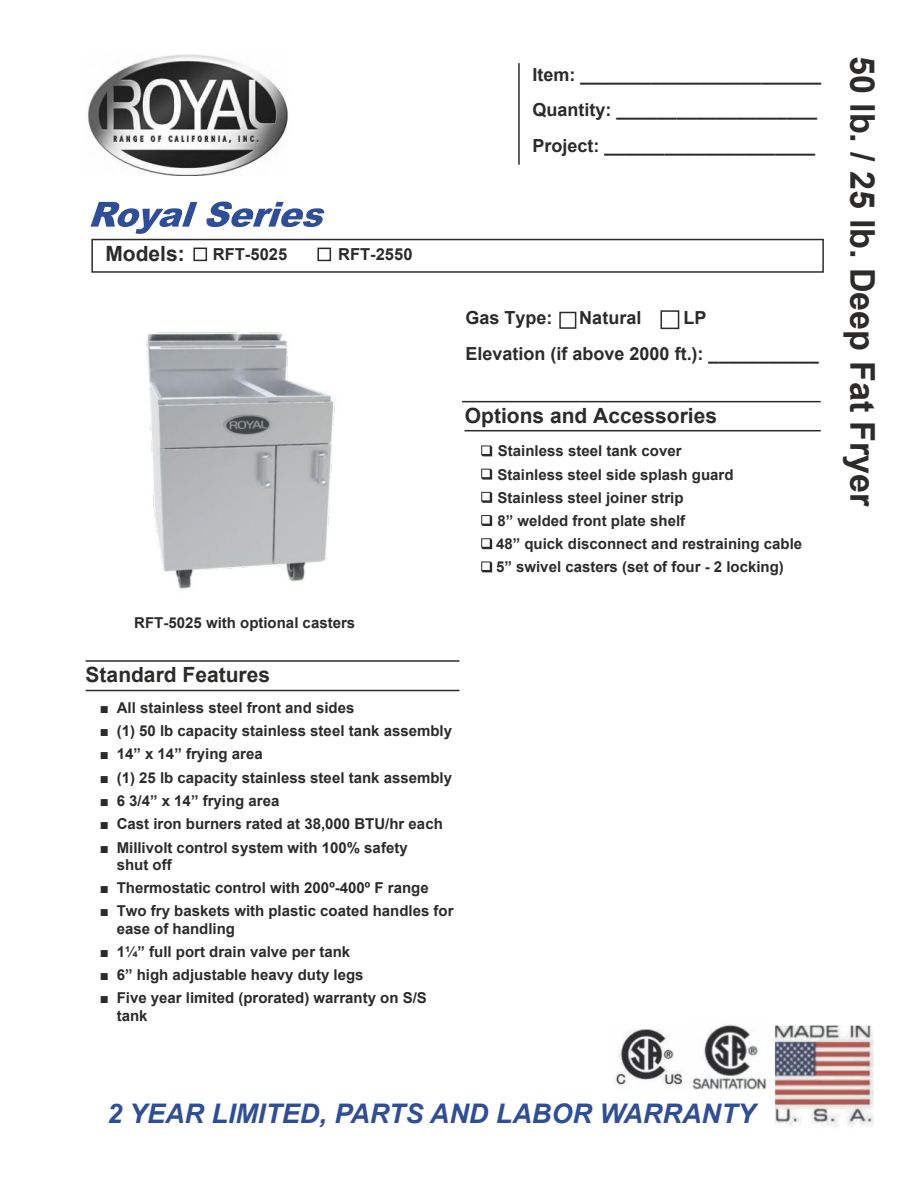
<style>
.page{position:relative;width:918px;height:1188px;background:#fff}
.page>*{position:absolute;margin:0;border:0;box-sizing:border-box;transform-origin:0 0}
.t1{font:700 34.05px "Arial";color:#2c2b2a}
.t2{font:italic 700 27px "Arial";color:#2f4e9a}
.t3{font:700 21px "Arial";color:#2c2b2a}
.t4{font:700 18px/35.7px "Arial";color:#2c2b2a}
.t5{font:700 16.5px "Arial";color:#2c2b2a}
.t6{font:700 15px/23.2px "Arial";color:#2c2b2a}
.s1{font-family:"Times New Roman"}
</style>
<div class="page">
<hr style="left:518px;top:63px;width:2px;height:102px;background:#2c2b2a">
<div style="left:91px;top:239px;width:733px;height:34px;border:2px solid #2c2b2a"></div>
<div style="left:559px;top:312px;width:17px;height:17px;border:2px solid #2c2b2a"></div>
<div style="left:661px;top:310px;width:18px;height:19px;border:2px solid #2c2b2a"></div>
<hr style="left:86px;top:660px;width:373px;height:2px;background:#2c2b2a">
<hr style="left:86px;top:690px;width:373px;height:1px;background:#2c2b2a">
<hr style="left:462px;top:401px;width:359px;height:1px;background:#2c2b2a">
<hr style="left:465px;top:430px;width:356px;height:1px;background:#2c2b2a">
<div style="left:193px;top:248px;width:14px;height:13px;border:2px solid #2c2b2a"></div>
<svg style="left:481px;top:445px;width:11px;height:11px"></svg>
<svg style="left:481px;top:469px;width:11px;height:11px"></svg>
<svg style="left:481px;top:492px;width:11px;height:11px"></svg>
<svg style="left:481px;top:515px;width:11px;height:11px"></svg>
<svg style="left:481px;top:538px;width:11px;height:11px"></svg>
<svg style="left:481px;top:561px;width:11px;height:11px"></svg>
<img style="left:87px;top:54px;width:201px;height:122px">
<svg style="left:91px;top:202px;width:106px;height:32px"></svg>
<svg style="left:206px;top:201px;width:118px;height:26px"></svg>
<img style="left:613px;top:1024px;width:260px;height:103px">
<img style="left:146px;top:332px;width:189px;height:258px">
<div style="left:317px;top:248px;width:14px;height:13px;border:2px solid #2c2b2a"></div>
<p class="t4" style="left:532px;top:58px;width:290px">Item: ________________________<br>Quantity: ____________________<br>Project: _____________________</p>
<h3 class="t3" style="left:105px;top:246px;width:81px">Models:</h3>
<p class="t5" style="left:213px;top:248px;width:76px">RFT-5025</p>
<p class="t5" style="left:338px;top:248px;width:76px">RFT-2550</p>
<p class="t4" style="left:465px;top:302px;width:355px">Gas Type:<br>Elevation (if above 2000 ft.): ___________</p>
<p class="t4" style="left:579px;top:302px;width:64px">Natural</p>
<p class="t4" style="left:683px;top:302px;width:24px">LP</p>
<h3 class="t3" style="left:465px;top:407px;width:254px">Options and Accessories</h3>
<p class="t6" style="left:496px;top:441px;width:308px">Stainless steel tank cover<br>Stainless steel side splash guard<br>Stainless steel joiner strip<br>8” welded front plate shelf<br>48” quick disconnect and restraining cable 5” swivel casters (set of four - 2 locking)</p>
<p class="t6" style="left:134px;top:613px;width:223px">RFT-5025 with optional casters</p>
<h3 class="t3" style="left:86px;top:667px;width:186px">Standard Features</h3>
<p class="t6" style="left:100px;top:697px;width:256px"><span class="s1">■</span> All stainless steel front and sides</p>
<p class="t6" style="left:100px;top:721px;width:354px"><span class="s1">■</span> (1) 50 lb capacity stainless steel tank assembly</p>
<p class="t6" style="left:100px;top:744px;width:164px"><span class="s1">■</span> 14” x 14” frying area</p>
<p class="t6" style="left:100px;top:767px;width:354px"><span class="s1">■</span> (1) 25 lb capacity stainless steel tank assembly</p>
<p class="t6" style="left:100px;top:790px;width:181px"><span class="s1">■</span> 6 3/4” x 14” frying area</p>
<p class="t6" style="left:100px;top:814px;width:345px"><span class="s1">■</span> Cast iron burners rated at 38,000 BTU/hr each</p>
<p class="t6" style="left:117px;top:840px;width:293px;line-height:17.2px;text-indent:-17px"><span class="s1">■</span> Millivolt control system with 100% safety shut off</p>
<p class="t6" style="left:100px;top:878px;width:330px"><span class="s1">■</span> Thermostatic control with 200º-400º F range</p>
<p class="t6" style="left:117px;top:904px;width:338px;line-height:17.2px;text-indent:-17px"><span class="s1">■</span> Two fry baskets with plastic coated handles for ease of handling</p>
<p class="t6" style="left:100px;top:941px;width:252px"><span class="s1">■</span> 1¼” full port drain valve per tank</p>
<p class="t6" style="left:100px;top:965px;width:265px"><span class="s1">■</span> 6” high adjustable heavy duty legs</p>
<p class="t6" style="left:117px;top:991px;width:312px;line-height:17.2px;text-indent:-17px"><span class="s1">■</span> Five year limited (prorated) warranty on S/S tank</p>
<h1 class="t1" style="left:875px;top:56px;width:453px;rotate:90deg">50 lb. / 25 lb. Deep Fat Fryer</h1>
<h2 class="t2" style="left:107px;top:1104px;width:650px">2 YEAR LIMITED, PARTS AND LABOR WARRANTY</h2>
</div>
